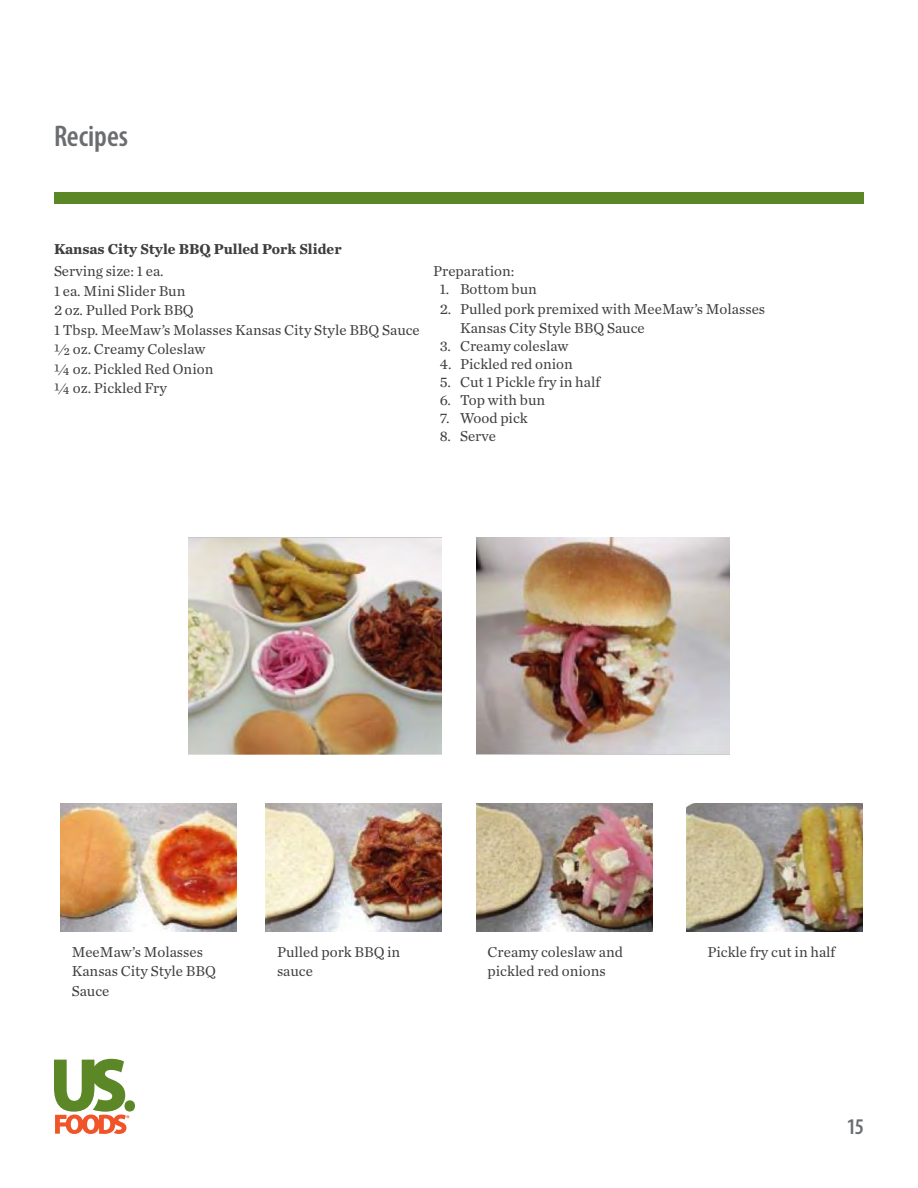
<style>
.page{position:relative;width:918px;height:1188px;background:#fff}
.page>*{position:absolute;margin:0;border:0;box-sizing:border-box;transform-origin:0 0}
.t1{font:600 condensed 30px "Myriad Pro";color:#6c6d70}
.t2{font:600 condensed 22.5px "Myriad Pro";color:#6c6d70}
.Body_Copy_Back_Page{font:15px/19.5px "Chronicle Text G1";color:#3e3e3f}
.Body_Copy_Back_Page-2{font:700 15px "Chronicle Text G1";color:#3e3e3f}
</style>
<div class="page">
<div style="left:124px;top:1100px;width:11px;height:12px;background:#5c8727;border-radius:50%"></div>
<svg style="left:54px;top:1059px;width:75px;height:75px"></svg>
<div style="left:54px;top:192px;width:810px;height:12px;background:#5c8727"></div>
<img style="left:188px;top:538px;width:254px;height:217px">
<img style="left:476px;top:538px;width:254px;height:217px">
<img style="left:60px;top:804px;width:176px;height:128px">
<img style="left:266px;top:804px;width:176px;height:128px">
<img style="left:476px;top:804px;width:176px;height:128px">
<img style="left:687px;top:804px;width:176px;height:128px">
<p class="t1" style="left:54px;top:117px;width:76px">Recipes</p>
<p class="Body_Copy_Back_Page-2" style="left:54px;top:237px;width:289px">Kansas City Style BBQ Pulled Pork Slider</p>
<p class="Body_Copy_Back_Page" style="left:54px;top:261px;width:111px">Serving size: 1 ea.</p>
<p class="Body_Copy_Back_Page" style="left:54px;top:280px;width:133px">1 ea. Mini Slider Bun</p>
<p class="Body_Copy_Back_Page" style="left:54px;top:300px;width:141px">2 oz. Pulled Pork BBQ</p>
<p class="Body_Copy_Back_Page" style="left:54px;top:319px;width:367px">1 Tbsp. MeeMaw’s Molasses Kansas City Style BBQ Sauce</p>
<p class="Body_Copy_Back_Page" style="left:54px;top:339px;width:153px">½ oz. Creamy Coleslaw</p>
<p class="Body_Copy_Back_Page" style="left:54px;top:358px;width:161px">¼ oz. Pickled Red Onion</p>
<p class="Body_Copy_Back_Page" style="left:54px;top:378px;width:114px">¼ oz. Pickled Fry</p>
<p class="Body_Copy_Back_Page" style="left:433px;top:261px;width:83px">Preparation:</p>
<p class="Body_Copy_Back_Page" style="left:440px;top:279px;width:99px">1. Bottom bun</p>
<p class="Body_Copy_Back_Page" style="left:460px;top:298px;width:307px;text-indent:-20px">2. Pulled pork premixed with MeeMaw’s Molasses<br>Kansas City Style BBQ Sauce</p>
<p class="Body_Copy_Back_Page" style="left:440px;top:336px;width:130px">3. Creamy coleslaw</p>
<p class="Body_Copy_Back_Page" style="left:440px;top:354px;width:135px">4. Pickled red onion</p>
<p class="Body_Copy_Back_Page" style="left:440px;top:372px;width:162px">5. Cut 1 Pickle fry in half</p>
<p class="Body_Copy_Back_Page" style="left:440px;top:390px;width:107px">6. Top with bun</p>
<p class="Body_Copy_Back_Page" style="left:440px;top:408px;width:89px">7. Wood pick</p>
<p class="Body_Copy_Back_Page" style="left:440px;top:426px;width:58px">8. Serve</p>
<p class="Body_Copy_Back_Page" style="left:72px;top:941px;width:146px">MeeMaw’s Molasses<br>Kansas City Style BBQ<br>Sauce</p>
<p class="Body_Copy_Back_Page" style="left:277px;top:941px;width:125px">Pulled pork BBQ in sauce</p>
<p class="Body_Copy_Back_Page" style="left:488px;top:941px;width:137px">Creamy coleslaw and pickled red onions</p>
<p class="Body_Copy_Back_Page" style="left:707px;top:941px;width:130px">Pickle fry cut in half</p>
<p class="t2" style="left:847px;top:1113px;width:19px">15</p>
</div>
